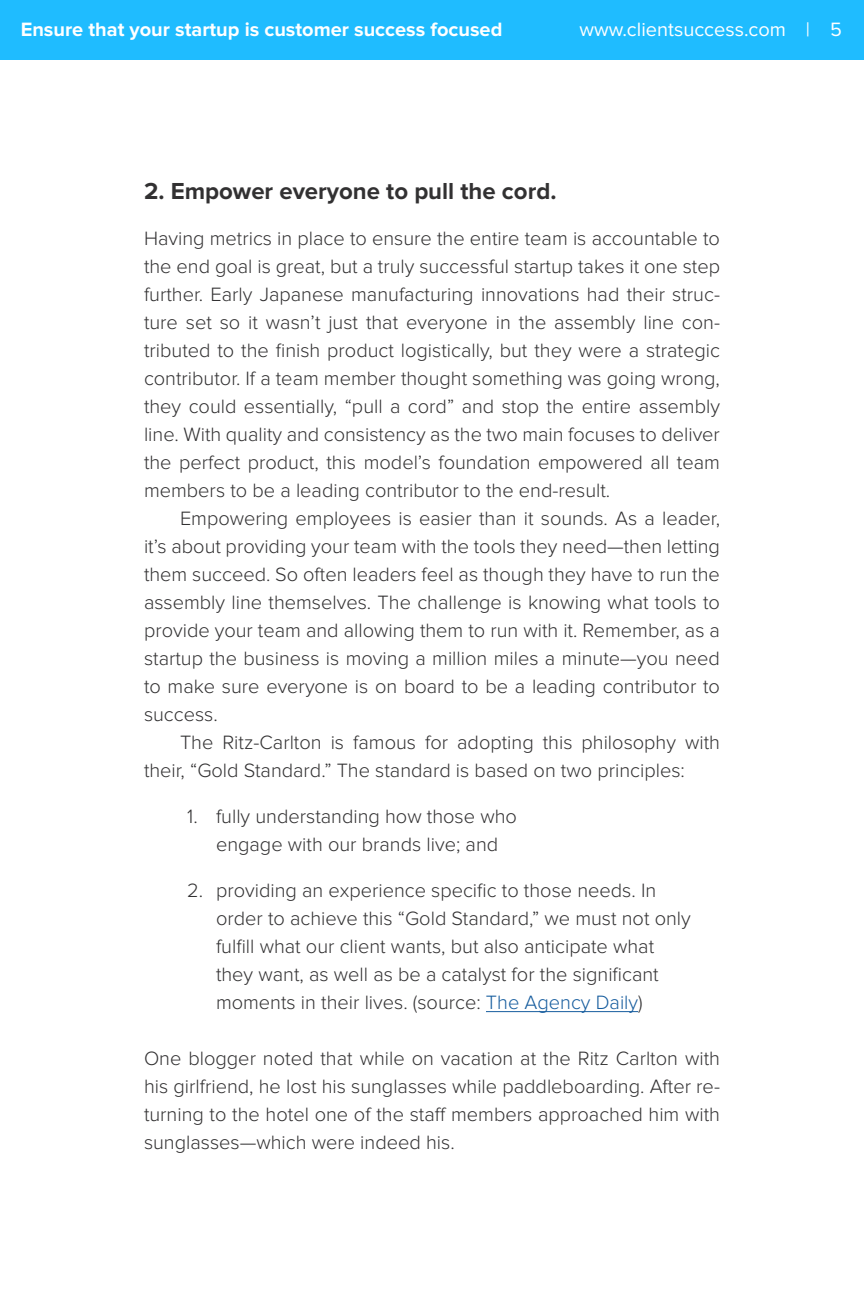
<style>
.page{position:relative;width:864px;height:1296px;background:#fff}
.page>*{position:absolute;margin:0;border:0;box-sizing:border-box;transform-origin:0 0}
.Section_header{font:700 24px "Proxima Nova";color:#323132}
.first_paragraph{font:300 20px/28px "Proxima Nova";color:#323132;text-align:justify}
.body_copy{font:300 20px/28px "Proxima Nova";color:#323132;text-align:justify}
.t1{font:700 20px "Proxima Nova";color:#fff}
.t2{font:20px "Proxima Nova";color:#fff}
.s1{color:#175d9e}
</style>
<div class="page">
<div style="left:0;top:0;width:864px;height:60px;background:#1fbcff"></div>
<hr style="left:486px;top:1011px;width:152px;height:1px;background:#175d9e">
<p class="t1" style="left:21px;top:18px;width:483px">Ensure that your startup is customer success focused</p>
<p class="t2" style="left:579px;top:18px;width:264px">www.clientsuccess.com | 5</p>
<p class="Section_header" style="left:144px;top:177px;width:414px">2. Empower everyone to pull the cord.</p>
<p class="first_paragraph" style="left:144px;top:225px;width:578px">Having metrics in place to ensure the entire team is accountable to the end goal is great, but a truly successful startup takes it one step further. Early Japanese manufacturing innovations had their struc&shy;ture set so it wasn’t just that everyone in the assembly line con&shy;tributed to the finish product logistically, but they were a strategic contributor. If a team member thought something was going wrong, they could essentially, “pull a cord” and stop the entire assembly line. With quality and consistency as the two main focuses to deliver the perfect product, this model’s foundation empowered all team members to be a leading contributor to the end-result.</p>
<p class="body_copy" style="left:144px;top:505px;width:578px;text-indent:36px">Empowering employees is easier than it sounds. As a leader, it’s about providing your team with the tools they need—then letting them succeed. So often leaders feel as though they have to run the assembly line themselves. The challenge is knowing what tools to provide your team and allowing them to run with it. Remember, as a startup the business is moving a million miles a minute—you need to make sure everyone is on board to be a leading contributor to success.</p>
<p class="body_copy" style="left:144px;top:729px;width:578px;text-indent:36px">The Ritz-Carlton is famous for adopting this philosophy with their, “Gold Standard.” The standard is based on two principles:</p>
<p class="first_paragraph" style="left:187px;top:803px;width:331px;text-align:center">1. fully understanding how those who engage with our brands live; and</p>
<p class="first_paragraph" style="left:216px;top:877px;width:476px;text-align:left;text-indent:-29px">2. providing an experience specific to those needs. In order to achieve this “Gold Standard,” we must not only fulfill what our client wants, but also anticipate what they want, as well as be a catalyst for the significant moments in their lives. (source: <span class="s1">The Agency Daily</span>)</p>
<p class="first_paragraph" style="left:144px;top:1045px;width:578px">One blogger noted that while on vacation at the Ritz Carlton with his girlfriend, he lost his sunglasses while paddleboarding. After re&shy;turning to the hotel one of the staff members approached him with sunglasses—which were indeed his.</p>
</div>
